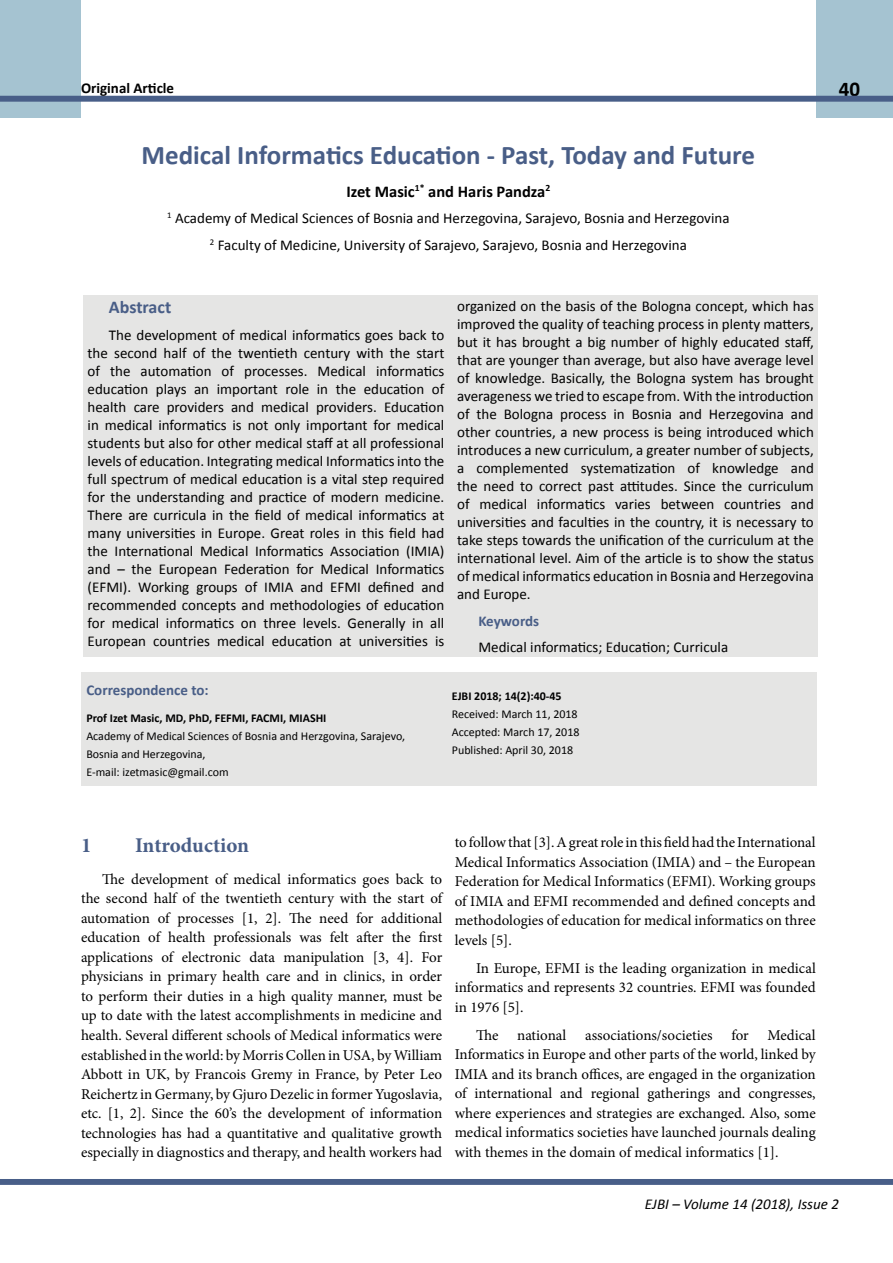
<style>
.page{position:relative;width:893px;height:1263px;background:#fff}
.page>*{position:absolute;margin:0;border:0;box-sizing:border-box;transform-origin:0 0}
.t1{font:700 27px "Calibri";color:#495e87}
.t2{font:700 21px "Minion Pro";letter-spacing:-.005em;color:#495e87}
.t3{font:700 21px "Calibri";color:#000}
.t4{font:700 18px "Calibri";color:#495e87}
.t5{font:700 16.5px "Calibri";color:#000}
.t6{font:15px/18px "Calibri";color:#000;text-align:justify}
.t7{font:15px/19.5px "Minion Pro";color:#000;text-align:justify}
.t8{font:italic 15px "Calibri";color:#000}
.t9{font:700 15px "Calibri";color:#495e87}
.t10{font:700 15px "Calibri";color:#000}
.t11{font:12px/18px "Calibri";color:#000}
.t12{font:700 12px "Calibri";color:#000}
</style>
<div class="page">
<div style="left:0;top:1179px;width:893px;height:6px;background:#485e88"></div>
<div style="left:0;top:0;width:81px;height:118px;background:#a5c3d1"></div>
<div style="left:816px;top:0;width:77px;height:118px;background:#a5c3d1"></div>
<div style="left:0;top:96px;width:893px;height:6px;background:#485e88"></div>
<div style="left:83px;top:296px;width:735px;height:361px;background:#e5e5e4"></div>
<div style="left:81px;top:673px;width:735px;height:113px;background:#e5e5e4"></div>
<p class="t10" style="left:81px;top:78px;width:95px">Original Article</p>
<h2 class="t3" style="left:839px;top:75px;width:23px">40</h2>
<h1 class="t1" style="left:142px;top:137px;width:615px">Medical Informatics Education - Past, Today and Future</h1>
<p class="t5" style="left:346px;top:181px;width:205px">Izet Masic<sup>1*</sup> and Haris Pandza<sup>2</sup></p>
<p class="t6" style="left:167px;top:205px;width:564px;line-height:26.5px;text-align:center"><sup>1</sup> Academy of Medical Sciences of Bosnia and Herzegovina, Sarajevo, Bosnia and Herzegovina<br><sup>2</sup> Faculty of Medicine, University of Sarajevo, Sarajevo, Bosnia and Herzegovina</p>
<p class="t6" style="left:457px;top:297px;width:358px">organized on the basis of the Bologna concept, which has improved the quality of teaching process in plenty matters, but it has brought a big number of highly educated staff, that are younger than average, but also have average level of knowledge. Basically, the Bologna system has brought averageness we tried to escape from. With the introduction of the Bologna process in Bosnia and Herzegovina and other countries, a new process is being introduced which introduces a new curriculum, a greater number of subjects, a complemented systematization of knowledge and the need to correct past attitudes. Since the curriculum of medical informatics varies between countries and universities and faculties in the country, it is necessary to take steps towards the unification of the curriculum at the international level. Aim of the article is to show the status of medical informatics education in Bosnia and Herzegovina and Europe.</p>
<p class="t9" style="left:478px;top:611px;width:62px">Keywords</p>
<p class="t6" style="left:478px;top:638px;width:251px">Medical informatics; Education; Curricula</p>
<p class="t12" style="left:452px;top:688px;width:111px">EJBI 2018; 14(2):40-45</p>
<p class="t11" style="left:452px;top:705px;width:129px">Received: March 11, 2018<br>Accepted: March 17, 2018<br>Published: April 30, 2018</p>
<p class="t4" style="left:109px;top:296px;width:64px">Abstract</p>
<p class="t6" style="left:88px;top:326px;width:358px;text-indent:21px">The development of medical informatics goes back to the second half of the twentieth century with the start of the automation of processes. Medical informatics education plays an important role in the education of health care providers and medical providers. Education in medical informatics is not only important for medical students but also for other medical staff at all professional levels of education. Integrating medical Informatics into the full spectrum of medical education is a vital step required for the understanding and practice of modern medicine.<br>There are curricula in the field of medical informatics at many universities in Europe. Great roles in this field had the International Medical Informatics Association (IMIA) and – the European Federation for Medical Informatics (EFMI). Working groups of IMIA and EFMI defined and recommended concepts and methodologies of education for medical informatics on three levels. Generally in all European countries medical education at universities is</p>
<p class="t9" style="left:86px;top:680px;width:124px">Correspondence to:</p>
<p class="t12" style="left:86px;top:710px;width:242px">Prof Izet Masic, MD, PhD, FEFMI, FACMI, MIASHI</p>
<p class="t11" style="left:86px;top:727px;width:320px">Academy of Medical Sciences of Bosnia and Herzgovina, Sarajevo,<br>Bosnia and Herzegovina,<br>E-mail: izetmasic@gmail.com</p>
<h2 class="t2" style="left:81px;top:830px;width:12px">1</h2>
<h2 class="t2" style="left:135px;top:830px;width:116px">Introduction</h2>
<p class="t7" style="left:81px;top:869px;width:363px;text-indent:21px">The development of medical informatics goes back to the second half of the twentieth century with the start of automation of processes [1, 2]. The need for additional education of health professionals was felt after the first applications of electronic data manipulation [3, 4]. For physicians in primary health care and in clinics, in order to perform their duties in a high quality manner, must be up to date with the latest accomplishments in medicine and health. Several different schools of Medical informatics were established in the world: by Morris Collen in USA, by William Abbott in UK, by Francois Gremy in France, by Peter Leo Reichertz in Germany, by Gjuro Dezelic in former Yugoslavia, etc. [1, 2]. Since the 60’s the development of information technologies has had a quantitative and qualitative growth especially in diagnostics and therapy, and health workers had</p>
<p class="t7" style="left:455px;top:833px;width:362px">to follow that [3]. A great role in this field had the International Medical Informatics Association (IMIA) and – the European Federation for Medical Informatics (EFMI). Working groups of IMIA and EFMI recommended and defined concepts and methodologies of education for medical informatics on three levels [5].</p>
<p class="t7" style="left:455px;top:958px;width:362px;text-indent:21px">In Europe, EFMI is the leading organization in medical informatics and represents 32 countries. EFMI was founded in 1976 [5].</p>
<p class="t7" style="left:476px;top:1025px;width:24px">The</p>
<p class="t7" style="left:517px;top:1025px;width:51px">national</p>
<p class="t7" style="left:585px;top:1025px;width:129px">associations/societies</p>
<p class="t7" style="left:731px;top:1025px;width:19px">for</p>
<p class="t7" style="left:455px;top:1025px;width:363px;text-indent:313px">Medical Informatics in Europe and other parts of the world, linked by IMIA and its branch offices, are engaged in the organization of international and regional gatherings and congresses, where experiences and strategies are exchanged. Also, some medical informatics societies have launched journals dealing with themes in the domain of medical informatics [1].</p>
<p class="t8" style="left:645px;top:1194px;width:196px">EJBI – Volume 14 (2018), Issue 2</p>
</div>
